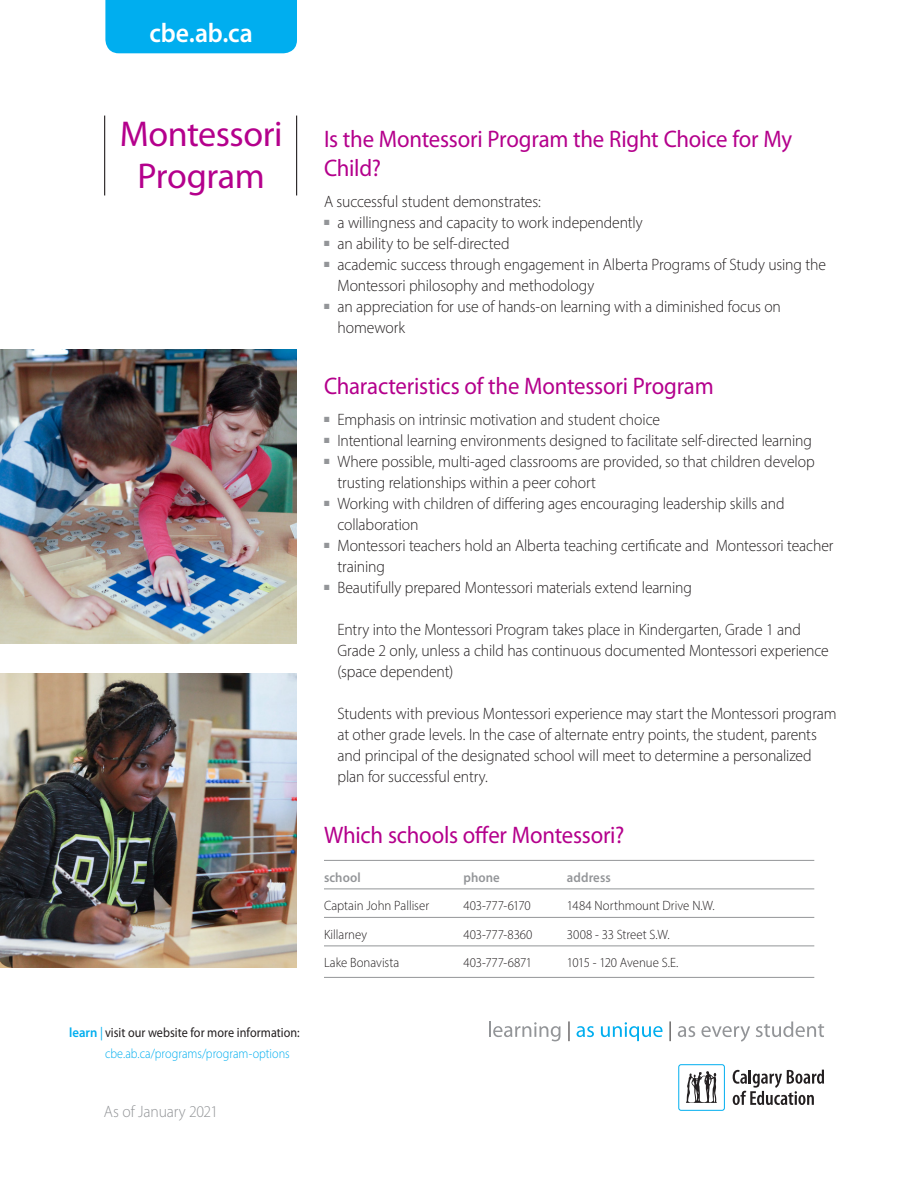
<style>
.page{position:relative;width:918px;height:1188px;background:#fff}
.page>*{position:absolute;margin:0;border:0;box-sizing:border-box;transform-origin:0 0}
.t1{font:36px/42px "Myriad Pro";letter-spacing:-.015em;color:#b4008c;text-align:center}
.t2{font:600 27px "Myriad Pro";letter-spacing:-.005em;color:#fff;scale:.95 1}
.t3{font:24px/28.8px "Myriad Pro";letter-spacing:-.01em;color:#b4008c;scale:.95 1}
.t4{font:300 16.5px/21px "Myriad Pro";letter-spacing:-.01em;color:#231f20;scale:.95 1}
.t5{font:300 16.5px "Myriad Pro";letter-spacing:-.01em;color:#939598;scale:.95 1}
.t6{font:300 13.5px "Myriad Pro";color:#231f20;scale:.95 1}
.t7{font:13.5px/21px "Myriad Pro";letter-spacing:.005em;color:#231f20;scale:.9 1}
.t8{font:600 13.5px "Myriad Pro";letter-spacing:.005em;color:#939598;scale:.95 1}
.t9{font:300 13.5px "Myriad Pro";letter-spacing:-.02em;color:#231f20;scale:.95 1}
.t10{font:300 13.5px "Myriad Pro";letter-spacing:-.025em;color:#231f20;scale:.95 1}
.s1{font-weight:600;color:#00aeef}
.s2{color:#00aeef}
.s3{font-weight:300;color:#00aeef}
</style>
<div class="page">
<div style="left:105px;top:0;width:192px;height:53px;background:#00aeef"></div>
<svg style="left:489px;top:1022px;width:72px;height:19px"></svg>
<svg style="left:577px;top:1026px;width:17px;height:11px"></svg>
<svg style="left:601px;top:1022px;width:62px;height:19px"></svg>
<svg style="left:678px;top:1026px;width:17px;height:11px"></svg>
<svg style="left:701px;top:1026px;width:49px;height:16px"></svg>
<svg style="left:756px;top:1022px;width:68px;height:15px"></svg>
<svg style="left:569px;top:1021px;width:1px;height:20px"></svg>
<svg style="left:670px;top:1021px;width:1px;height:20px"></svg>
<div style="left:678px;top:1063px;width:48px;height:49px;border:3px solid #fff;border-radius:2px"></div>
<svg style="left:733px;top:1070px;width:91px;height:35px"></svg>
<div style="left:679px;top:1065px;width:45px;height:45px;background:#fff;border-radius:2px"></div>
<div style="left:678px;top:1064px;width:47px;height:47px;border:1px solid #00aeef;border-radius:2px"></div>
<svg style="left:686px;top:1071px;width:31px;height:32px"></svg>
<hr style="left:104px;top:116px;width:1px;height:79px;background:#231f20">
<hr style="left:296px;top:116px;width:1px;height:79px;background:#231f20">
<hr style="left:324px;top:860px;width:490px;height:1px;background:#939598">
<hr style="left:324px;top:889px;width:490px;height:1px;background:#939598">
<hr style="left:324px;top:917px;width:490px;height:1px;background:#939598">
<hr style="left:324px;top:946px;width:490px;height:1px;background:#939598">
<hr style="left:324px;top:977px;width:490px;height:1px;background:#939598">
<img style="left:0;top:674px;width:297px;height:294px">
<img style="left:0;top:350px;width:297px;height:294px">
<h2 class="t2" style="left:149px;top:16px;width:110px">cbe.ab.ca</h2>
<h1 class="t1" style="left:120px;top:113px;width:164px">Montessori<br>Program</h1>
<h3 class="t3" style="left:324px;top:124px;width:494px">Is the Montessori Program the Right Choice for My<br>Child?</h3>
<p class="t4" style="left:324px;top:191px;width:230px">A successful student demonstrates:</p>
<p class="t4" style="left:324px;top:212px;width:337px"><sup>■</sup> a willingness and capacity to work independently</p>
<p class="t4" style="left:324px;top:233px;width:197px"><sup>■</sup> an ability to be self-directed</p>
<p class="t4" style="left:337px;top:254px;width:516px;text-indent:-13px"><sup>■</sup> academic success through engagement in Alberta Programs of Study using the<br>Montessori philosophy and methodology</p>
<p class="t4" style="left:337px;top:296px;width:468px;text-indent:-13px"><sup>■</sup> an appreciation for use of hands-on learning with a diminished focus on homework</p>
<p class="t7" style="left:105px;top:1022px;width:218px;text-indent:-36px"><span class="s1">learn</span> <span class="s2">|</span> visit our website for more information: <span class="s3">cbe.ab.ca/programs/program-options</span></p>
<p class="t5" style="left:104px;top:1102px;width:122px">As of January 2021</p>
<h3 class="t3" style="left:324px;top:371px;width:412px">Characteristics of the Montessori Program</h3>
<p class="t4" style="left:324px;top:409px;width:355px"><sup>■</sup> Emphasis on intrinsic motivation and student choice</p>
<p class="t4" style="left:324px;top:430px;width:515px"><sup>■</sup> Intentional learning environments designed to facilitate self-directed learning</p>
<p class="t4" style="left:337px;top:451px;width:504px;text-indent:-13px"><sup>■</sup> Where possible, multi-aged classrooms are provided, so that children develop trusting relationships within a peer cohort</p>
<p class="t4" style="left:337px;top:493px;width:472px;text-indent:-13px"><sup>■</sup> Working with children of differing ages encouraging leadership skills and collaboration</p>
<p class="t4" style="left:337px;top:535px;width:524px;text-indent:-13px"><sup>■</sup> Montessori teachers hold an Alberta teaching certificate and Montessori teacher training</p>
<p class="t4" style="left:324px;top:577px;width:389px"><sup>■</sup> Beautifully prepared Montessori materials extend learning</p>
<p class="t4" style="left:337px;top:619px;width:519px">Entry into the Montessori Program takes place in Kindergarten, Grade 1 and<br>Grade 2 only, unless a child has continuous documented Montessori experience (space dependent)</p>
<p class="t4" style="left:337px;top:703px;width:527px">Students with previous Montessori experience may start the Montessori program at other grade levels. In the case of alternate entry points, the student, parents and principal of the designated school will meet to determine a personalized plan for successful entry.</p>
<h3 class="t3" style="left:324px;top:820px;width:318px">Which schools offer Montessori?</h3>
<p class="t8" style="left:324px;top:868px;width:40px">school</p>
<p class="t8" style="left:463px;top:868px;width:40px">phone</p>
<p class="t8" style="left:567px;top:868px;width:48px">address</p>
<p class="t6" style="left:324px;top:897px;width:112px">Captain John Palliser</p>
<p class="t10" style="left:463px;top:897px;width:72px">403-777-6170</p>
<p class="t6" style="left:567px;top:897px;width:157px">1484 Northmount Drive N.W.</p>
<p class="t6" style="left:324px;top:926px;width:47px">Killarney</p>
<p class="t6" style="left:463px;top:926px;width:74px">403-777-8360</p>
<p class="t6" style="left:567px;top:926px;width:110px">3008 - 33 Street S.W.</p>
<p class="t6" style="left:324px;top:954px;width:81px">Lake Bonavista</p>
<p class="t6" style="left:463px;top:954px;width:74px">403-777-6871</p>
<p class="t9" style="left:567px;top:954px;width:119px">1015 - 120 Avenue S.E.</p>
</div>
